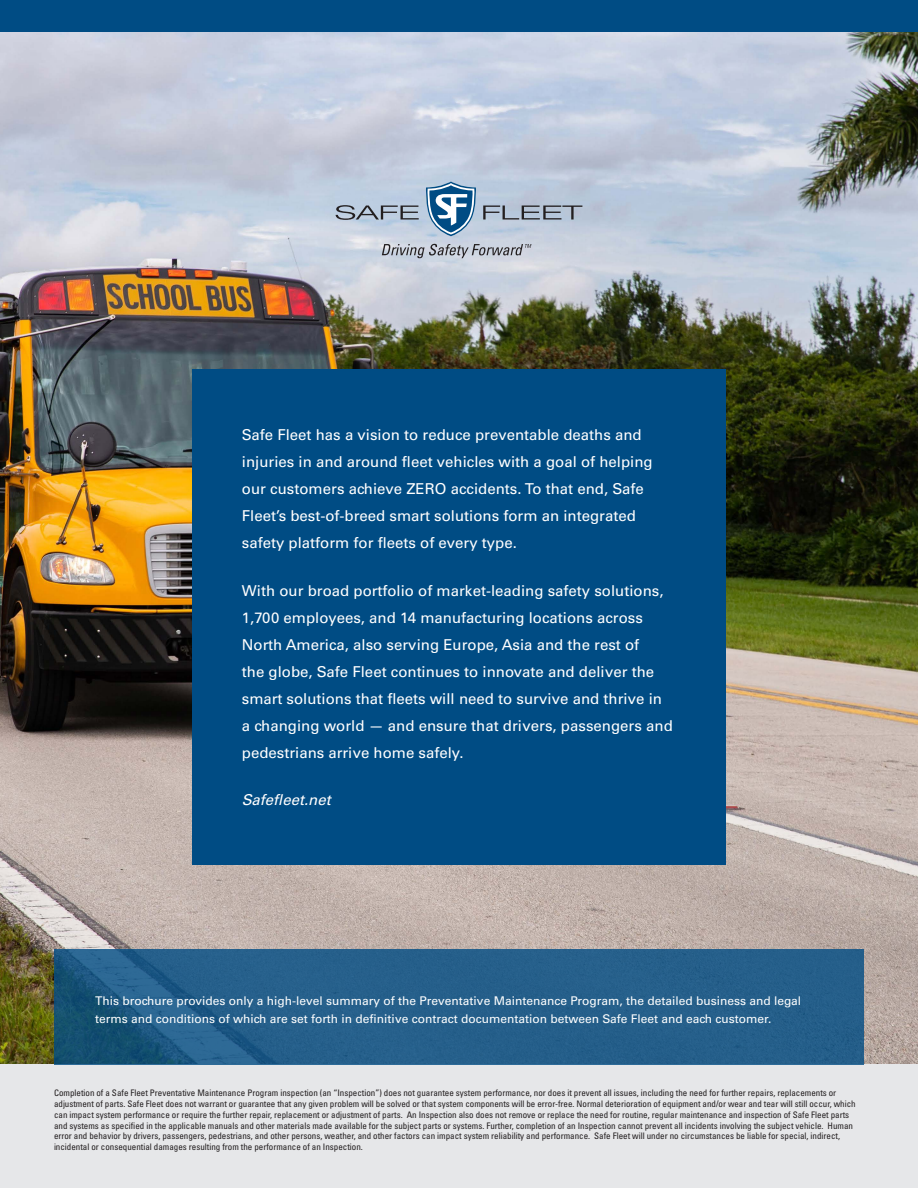
<style>
.page{position:relative;width:918px;height:1188px;background:#fff}
.page>*{position:absolute;margin:0;border:0;box-sizing:border-box;transform-origin:0 0}
.Body{font:15px/27px "Univers LT Pro 55 Roman";color:#fff}
.Body-2{font:italic 15px "Univers LT Pro 55";color:#fff}
.Body-3{font:12px/18px "Univers LT Pro 55 Roman";color:#fff}
.t1{font:condensed 9px/10.8px "Univers LT Pro";color:#231f20}
</style>
<div class="page">
<img style="left:0;top:32px;width:918px;height:1031px">
<div style="left:192px;top:369px;width:534px;height:496px;background:#004c84"></div>
<div style="left:0;top:0;width:918px;height:32px;background:#004c84"></div>
<div style="left:0;top:1065px;width:918px;height:123px;background:#e6e7e9"></div>
<svg style="left:382px;top:244px;width:149px;height:14px;background:#a7acb5"></svg>
<svg style="left:336px;top:205px;width:83px;height:15px"></svg>
<svg style="left:483px;top:206px;width:99px;height:14px"></svg>
<svg style="left:425px;top:181px;width:52px;height:55px"></svg>
<svg style="left:54px;top:949px;width:810px;height:116px;background:#245e88"></svg>
<p class="Body" style="left:242px;top:421px;width:412px">Safe Fleet has a vision to reduce preventable deaths and injuries in and around fleet vehicles with a goal of helping our customers achieve ZERO accidents. To that end, Safe Fleet’s best-of-breed smart solutions form an integrated safety platform for fleets of every type.</p>
<p class="Body" style="left:242px;top:576px;width:433px">With our broad portfolio of market-leading safety solutions, 1,700 employees, and 14 manufacturing locations across North America, also serving Europe, Asia and the rest of<br>the globe, Safe Fleet continues to innovate and deliver the smart solutions that fleets will need to survive and thrive in a changing world — and ensure that drivers, passengers and pedestrians arrive home safely.</p>
<p class="Body-2" style="left:242px;top:789px;width:90px">Safefleet.net</p>
<p class="Body-3" style="left:95px;top:991px;width:708px">This brochure provides only a high-level summary of the Preventative Maintenance Program, the detailed business and legal terms and conditions of which are set forth in definitive contract documentation between Safe Fleet and each customer.</p>
<p class="t1" style="left:54px;top:1087px;width:803px">Completion of a Safe Fleet Preventative Maintenance Program inspection (an “Inspection”) does not guarantee system performance, nor does it prevent all issues, including the need for further repairs, replacements or adjustment of parts. Safe Fleet does not warrant or guarantee that any given problem will be solved or that system components will be error-free. Normal deterioration of equipment and/or wear and tear will still occur, which can impact system performance or require the further repair, replacement or adjustment of parts. An Inspection also does not remove or replace the need for routine, regular maintenance and inspection of Safe Fleet parts and systems as specified in the applicable manuals and other materials made available for the subject parts or systems. Further, completion of an Inspection cannot prevent all incidents involving the subject vehicle. Human error and behavior by drivers, passengers, pedestrians, and other persons, weather, and other factors can impact system reliability and performance. Safe Fleet will under no circumstances be liable for special, indirect, incidental or consequential damages resulting from the performance of an Inspection.</p>
</div>
